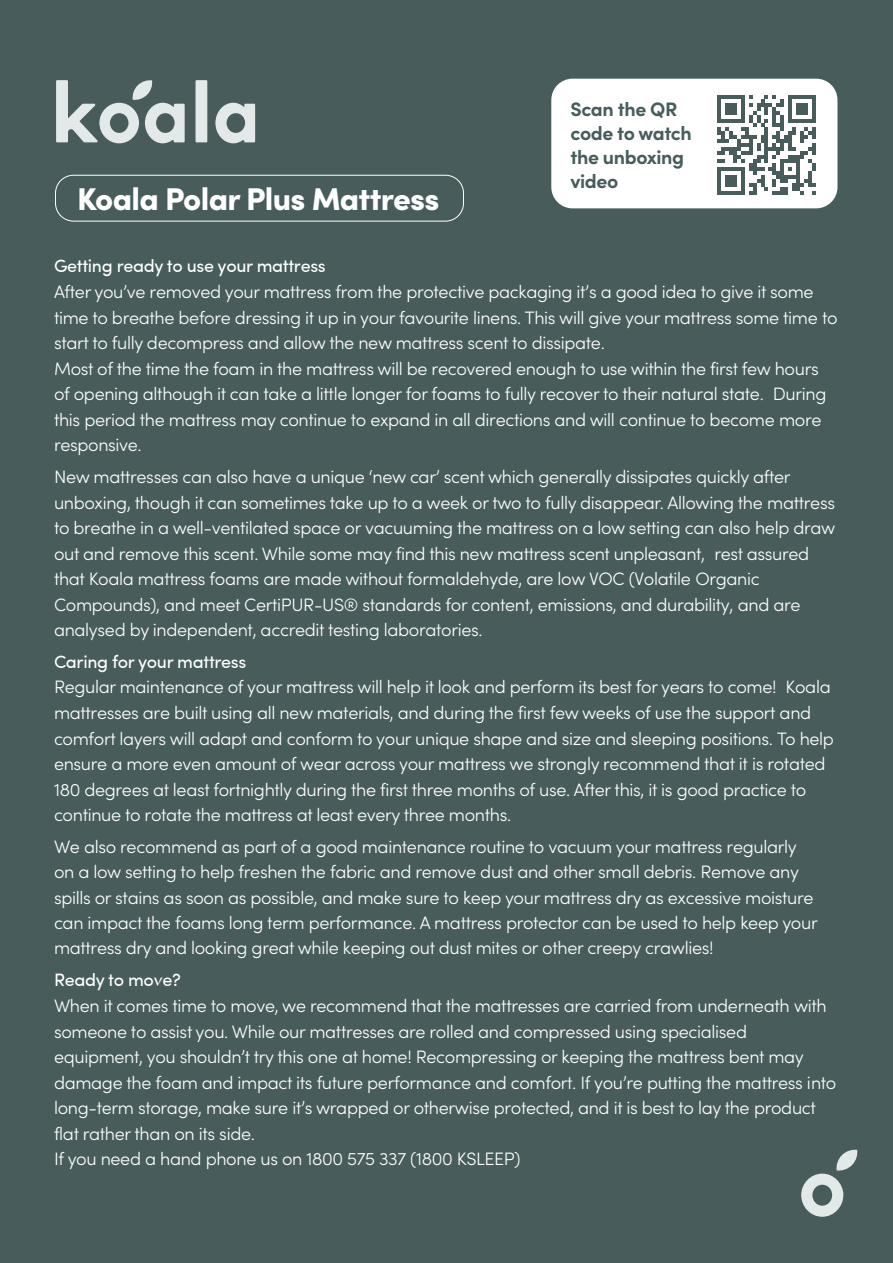
<style>
.page{position:relative;width:893px;height:1263px;background:#485c5c}
.page>*{position:absolute;margin:0;border:0;box-sizing:border-box;transform-origin:0 0}
.t1{font:900 31.5px "Sofia Pro";letter-spacing:-.02em;color:#fff}
.t2{font:700 19.5px/24px "Sofia Pro";letter-spacing:-.02em;color:#485c5c}
.LongCopy{font:300 18px/25.5px "Sofia Pro";letter-spacing:-.02em;color:#fff}
.s1{font-weight:400}
</style>
<div class="page">
<div style="left:196px;top:80px;width:11px;height:62px;background:#e3e8e9"></div>
<svg style="left:56px;top:80px;width:129px;height:63px"></svg>
<svg style="left:215px;top:103px;width:40px;height:40px"></svg>
<svg style="left:801px;top:1149px;width:57px;height:68px"></svg>
<div style="left:551px;top:79px;width:286px;height:129px;background:#fff;border-radius:21px"></div>
<div style="left:55px;top:175px;width:409px;height:46px;border:1px solid #fff;border-radius:18px"></div>
<svg style="left:717px;top:95px;width:99px;height:100px"></svg>
<h1 class="t1" style="left:77px;top:174px;width:364px">Koala Polar Plus Mattress</h1>
<p class="t2" style="left:570px;top:96px;width:123px">Scan the QR code to watch the unboxing video</p>
<p class="LongCopy" style="left:54px;top:252px;width:785px"><span class="s1">Getting ready to use your mattress<br></span>After you’ve removed your mattress from the protective packaging it’s a good idea to give it some time to breathe before dressing it up in your favourite linens. This will give your mattress some time to start to fully decompress and allow the new mattress scent to dissipate.<br>Most of the time the foam in the mattress will be recovered enough to use within the first few hours of opening although it can take a little longer for foams to fully recover to their natural state. During this period the mattress may continue to expand in all directions and will continue to become more responsive.</p>
<p class="LongCopy" style="left:54px;top:463px;width:783px">New mattresses can also have a unique ‘new car’ scent which generally dissipates quickly after unboxing, though it can sometimes take up to a week or two to fully disappear. Allowing the mattress to breathe in a well-ventilated space or vacuuming the mattress on a low setting can also help draw out and remove this scent. While some may find this new mattress scent unpleasant, rest assured that Koala mattress foams are made without formaldehyde, are low VOC (Volatile Organic Compounds), and meet CertiPUR-US® standards for content, emissions, and durability, and are analysed by independent, accredit testing laboratories.</p>
<p class="LongCopy" style="left:54px;top:647px;width:781px"><span class="s1">Caring for your mattress<br></span>Regular maintenance of your mattress will help it look and perform its best for years to come! Koala mattresses are built using all new materials, and during the first few weeks of use the support and comfort layers will adapt and conform to your unique shape and size and sleeping positions. To help ensure a more even amount of wear across your mattress we strongly recommend that it is rotated 180 degrees at least fortnightly during the first three months of use. After this, it is good practice to continue to rotate the mattress at least every three months.</p>
<p class="LongCopy" style="left:54px;top:833px;width:765px">We also recommend as part of a good maintenance routine to vacuum your mattress regularly on a low setting to help freshen the fabric and remove dust and other small debris. Remove any spills or stains as soon as possible, and make sure to keep your mattress dry as excessive moisture can impact the foams long term performance. A mattress protector can be used to help keep your mattress dry and looking great while keeping out dust mites or other creepy crawlies!</p>
<p class="LongCopy" style="left:54px;top:966px;width:784px"><span class="s1">Ready to move?<br></span>When it comes time to move, we recommend that the mattresses are carried from underneath with someone to assist you. While our mattresses are rolled and compressed using specialised equipment, you shouldn’t try this one at home! Recompressing or keeping the mattress bent may damage the foam and impact its future performance and comfort. If you’re putting the mattress into long-term storage, make sure it’s wrapped or otherwise protected, and it is best to lay the product flat rather than on its side.<br>If you need a hand phone us on 1800 575 337 (1800 KSLEEP)</p>
</div>
